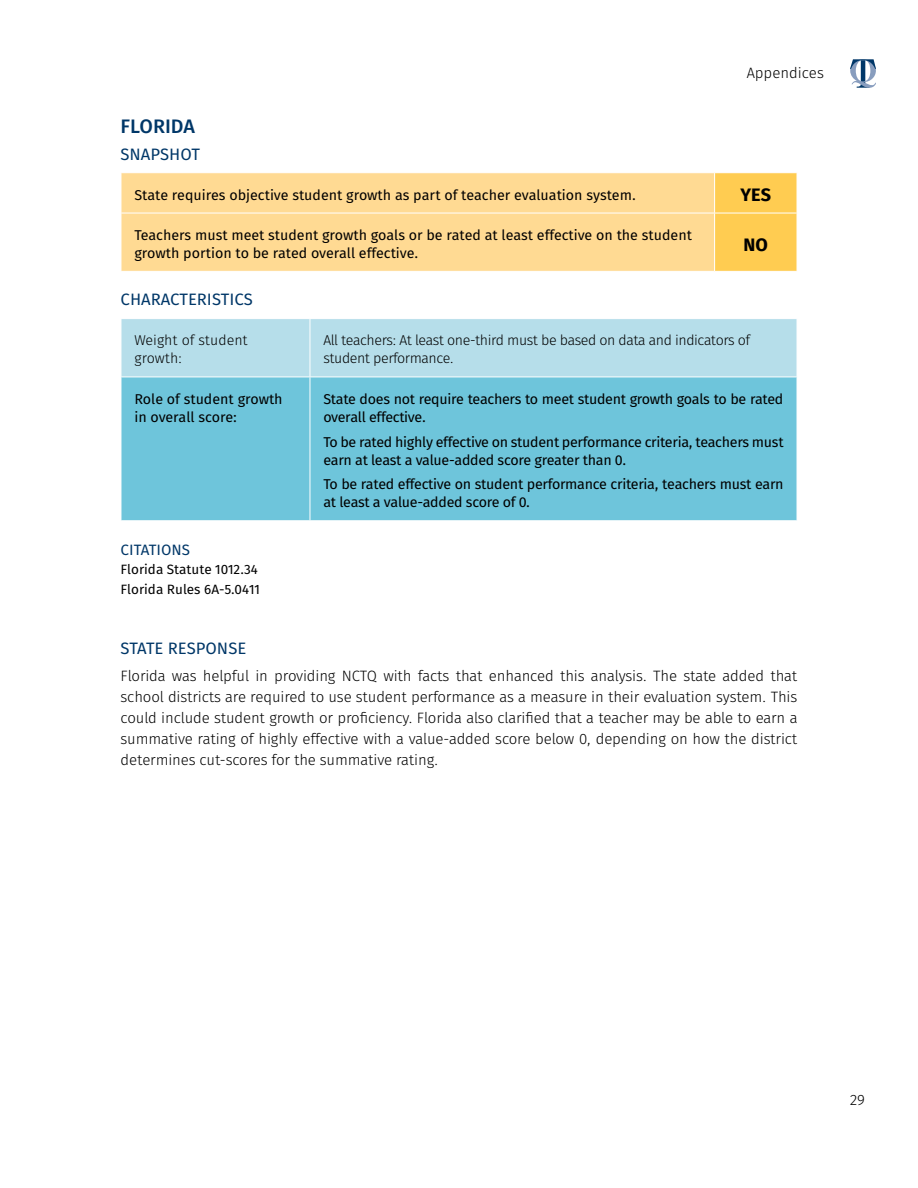
<style>
.page{position:relative;width:918px;height:1188px;background:#fff}
.page>*{position:absolute;margin:0;border:0;box-sizing:border-box;transform-origin:0 0}
.t1{font:19.5px "Fira Sans OT Medium";color:#003768}
.t2{font:700 18px "Fira Sans OT";color:#000}
.t3{font:16.5px "Fira Sans OT";color:#003768}
.t4{font:15px/21px "Fira Sans OT Light";letter-spacing:-.01em;color:#000;text-align:justify}
.t5{font:15px "Fira Sans OT";color:#003768}
.t6{font:14.25px/18px "Fira Sans OT";letter-spacing:-.02em;color:#000}
.t7{font:14.25px/18px "Fira Sans OT";color:#000}
.t8{font:14.25px/18px "Fira Sans OT Light";letter-spacing:-.03em;color:#000}
.t9{font:14.25px/18px "Fira Sans OT Light";color:#000}
.t10{font:13.5px/19.4px "Fira Sans OT";color:#000}
</style>
<div class="page">
<svg style="left:850px;top:59px;width:26px;height:29px"></svg>
<div style="left:122px;top:173px;width:592px;height:98px;background:#ffda93"></div>
<div style="left:715px;top:173px;width:82px;height:98px;background:#ffcc51"></div>
<hr style="left:121px;top:213px;width:594px;height:1px;background:#fff">
<hr style="left:715px;top:213px;width:82px;height:1px;background:#fff">
<div style="left:122px;top:319px;width:675px;height:58px;background:#b6deea"></div>
<div style="left:122px;top:378px;width:675px;height:142px;background:#6ec5db"></div>
<hr style="left:310px;top:319px;width:1px;height:58px;background:#fff">
<hr style="left:310px;top:377px;width:1px;height:143px;background:#fff">
<p class="t4" style="left:747px;top:63px;width:79px">Appendices</p>
<h1 class="t1" style="left:121px;top:113px;width:76px">FLORIDA</h1>
<p class="t3" style="left:121px;top:142px;width:81px">SNAPSHOT</p>
<p class="t7" style="left:134px;top:187px;width:503px">State requires objective student growth as part of teacher evaluation system.</p>
<p class="t2" style="left:741px;top:182px;width:32px">YES</p>
<p class="t7" style="left:134px;top:227px;width:559px">Teachers must meet student growth goals or be rated at least effective on the student growth portion to be rated overall effective.</p>
<p class="t2" style="left:744px;top:232px;width:26px">NO</p>
<p class="t3" style="left:121px;top:288px;width:134px">CHARACTERISTICS</p>
<p class="t9" style="left:134px;top:333px;width:115px">Weight of student growth:</p>
<p class="t8" style="left:323px;top:333px;width:428px">All teachers: At least one-third must be based on data and indicators of student performance.</p>
<p class="t7" style="left:134px;top:391px;width:150px">Role of student growth in overall score:</p>
<p class="t6" style="left:323px;top:391px;width:461px">State does not require teachers to meet student growth goals to be rated overall effective.</p>
<p class="t6" style="left:323px;top:434px;width:462px">To be rated highly effective on student performance criteria, teachers must earn at least a value-added score greater than 0.</p>
<p class="t6" style="left:323px;top:476px;width:462px">To be rated effective on student performance criteria, teachers must earn at least a value-added score of 0.</p>
<p class="t5" style="left:121px;top:539px;width:71px">CITATIONS</p>
<p class="t10" style="left:121px;top:561px;width:141px">Florida Statute 1012.34<br>Florida Rules 6A-5.0411</p>
<p class="t3" style="left:121px;top:636px;width:127px">STATE RESPONSE</p>
<p class="t4" style="left:121px;top:667px;width:678px">Florida was helpful in providing NCTQ with facts that enhanced this analysis. The state added that school districts are required to use student performance as a measure in their evaluation system. This could include student growth or proficiency. Florida also clarified that a teacher may be able to earn a summative rating of highly effective with a value-added score below 0, depending on how the district determines cut-scores for the summative rating.</p>
<p class="t4" style="left:850px;top:1090px;width:16px">29</p>
</div>
